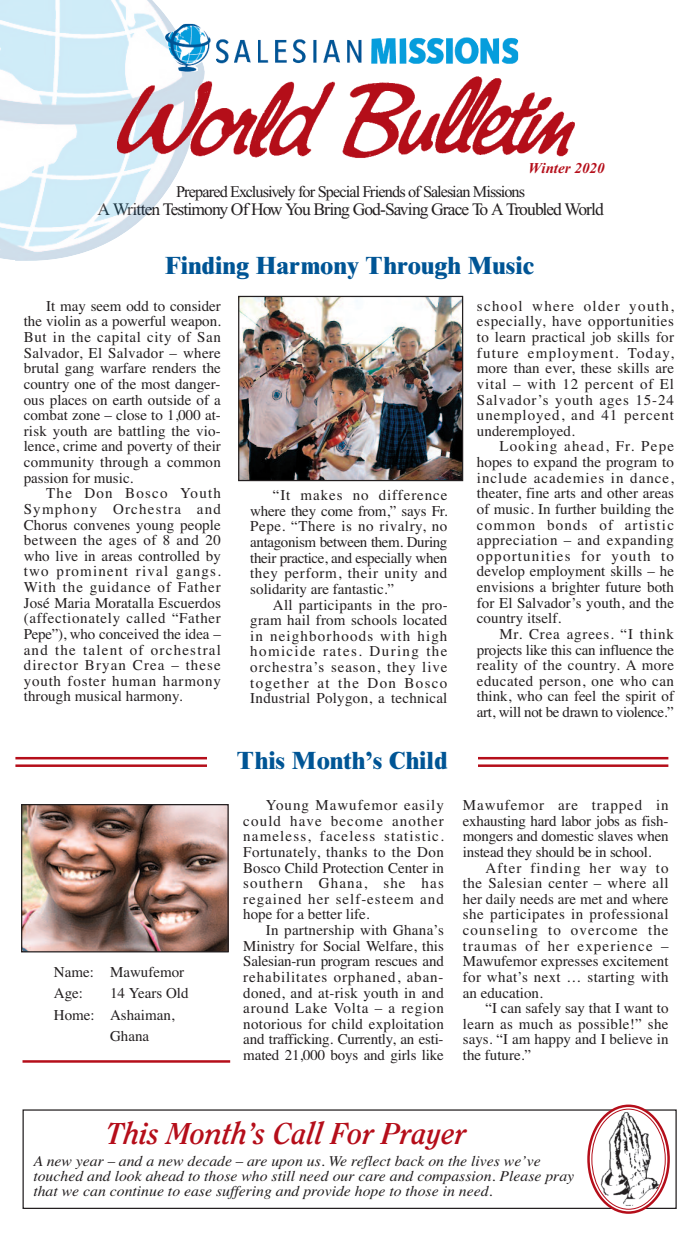
<style>
.page{position:relative;width:698px;height:1260px;background:#fff}
.page>*{position:absolute;margin:0;border:0;box-sizing:border-box;transform-origin:0 0}
.t1{font:italic 700 30px "Clearface";color:#b50e1a}
.t2{font:800 25px "Times New Roman";color:#005595}
.t3{font:17.5px "Times New Roman";letter-spacing:-.05em;color:#231f20}
.t4{font:16.25px "Times New Roman";letter-spacing:-.06em;color:#231f20}
.t5{font:15px/15.6px "Times";letter-spacing:.005em;color:#231f20;text-align:justify}
.t6{font:italic 15px/15px "Times";color:#231f20;scale:1.05 1}
.t7{font:italic 700 15px "Times New Roman";color:#b50e1a}
.s1{font-style:normal}
</style>
<div class="page">
<hr style="left:22px;top:1060px;width:208px;height:3px;background:#b50e1a">
<img style="left:23px;top:806px;width:204px;height:144px">
<div style="left:21px;top:804px;width:208px;height:148px;border:1px solid #231f20"></div>
<div style="left:22px;top:1109px;width:654px;height:100px;border:1px solid #231f20"></div>
<svg style="left:586px;top:1104px;width:85px;height:110px"></svg>
<img style="left:0;top:0;width:193px;height:261px">
<img style="left:165px;top:24px;width:353px;height:43px">
<img style="left:111px;top:67px;width:464px;height:101px">
<hr style="left:15px;top:764px;width:653px;height:3px;background:#b50e1a">
<hr style="left:15px;top:757px;width:653px;height:2px;background:#b50e1a">
<div style="left:207px;top:751px;width:270px;height:43px;background:#fff"></div>
<img style="left:240px;top:298px;width:221px;height:181px">
<div style="left:238px;top:296px;width:225px;height:185px;border:1px solid #231f20"></div>
<p class="t7" style="left:528px;top:163px;width:78px">Winter 2020</p>
<p class="t4" style="left:176px;top:185px;width:351px">Prepared Exclusively for Special Friends of Salesian Missions</p>
<p class="t3" style="left:97px;top:203px;width:507px">A Written Testimony Of How You Bring God-Saving Grace To A Troubled World</p>
<h2 class="t2" style="left:165px;top:251px;width:371px">Finding Harmony Through Music</h2>
<p class="t5" style="left:24px;top:298px;width:199px;text-indent:22px">It may seem odd to consider the violin as a powerful weapon.<br>But in the capital city of San Salvador, El Salvador – where brutal gang warfare renders the country one of the most danger&shy;ous places on earth outside of a combat zone – close to 1,000 at&shy;risk youth are battling the vio&shy;lence, crime and poverty of their community through a common passion for music.</p>
<p class="t5" style="left:24px;top:485px;width:199px;text-indent:23px">The Don Bosco Youth Symphony Orchestra and Chorus convenes young people between the ages of 8 and 20 who live in areas controlled by two prominent rival gangs.<br>With the guidance of Father José Maria Moratalla Escuerdos (affectionately called “Father Pepe”), who conceived the idea – and the talent of orchestral director Bryan Crea – these youth foster human harmony through musical harmony.</p>
<p class="t5" style="left:250px;top:487px;width:199px;text-indent:23px">“It makes no difference where they come from,” says Fr.<br>Pepe. “There is no rivalry, no antagonism between them. During their practice, and especially when they perform, their unity and solidarity are fantastic.”</p>
<p class="t5" style="left:250px;top:597px;width:199px;text-indent:23px">All participants in the pro&shy;gram hail from schools located in neighborhoods with high homicide rates. During the orchestra’s season, they live together at the Don Bosco Industrial Polygon, a technical</p>
<p class="t5" style="left:54px;top:961px;width:132px;line-height:21.2px">Name: Mawufemor<br>Age:</p>
<p class="t5" style="left:110px;top:985px;width:80px">14 Years Old</p>
<p class="t5" style="left:54px;top:1007px;width:122px">Home: Ashaiman,</p>
<p class="t5" style="left:110px;top:1028px;width:41px">Ghana</p>
<h2 class="t2" style="left:237px;top:746px;width:212px">This Month’s Child</h2>
<p class="t5" style="left:243px;top:797px;width:202px;text-indent:23px">Young Mawufemor easily could have become another nameless, faceless statistic.<br>Fortunately, thanks to the Don Bosco Child Protection Center in southern Ghana, she has regained her self-esteem and hope for a better life.</p>
<p class="t5" style="left:243px;top:922px;width:202px;text-indent:22px">In partnership with Ghana’s Ministry for Social Welfare, this Salesian-run program rescues and rehabilitates orphaned, aban&shy;doned, and at-risk youth in and around Lake Volta – a region notorious for child exploitation and trafficking. Currently, an esti&shy;mated 21,000 boys and girls like</p>
<p class="t5" style="left:477px;top:298px;width:198px">school where older youth, especially, have opportunities to learn practical job skills for future employment. Today, more than ever, these skills are vital – with 12 percent of El Salvador’s youth ages 15-24 unemployed, and 41 percent underemployed.</p>
<p class="t5" style="left:477px;top:438px;width:198px;text-indent:23px">Looking ahead, Fr. Pepe hopes to expand the program to include academies in dance, theater, fine arts and other areas of music. In further building the common bonds of artistic appreciation – and expanding opportunities for youth to develop employment skills – he envisions a brighter future both for El Salvador’s youth, and the country itself.</p>
<p class="t5" style="left:477px;top:626px;width:198px;text-indent:23px">Mr. Crea agrees. “I think projects like this can influence the reality of the country. A more educated person, one who can think, who can feel the spirit of art, will not be drawn to violence.”</p>
<p class="t5" style="left:463px;top:797px;width:207px">Mawufemor are trapped in exhausting hard labor jobs as fish&shy;mongers and domestic slaves when instead they should be in school.</p>
<p class="t5" style="left:463px;top:860px;width:207px;text-indent:23px">After finding her way to the Salesian center – where all her daily needs are met and where she participates in professional counseling to overcome the traumas of her experience – Mawufemor expresses excitement for what’s next … starting with an education.</p>
<p class="t5" style="left:463px;top:1000px;width:207px;text-indent:23px">“I can safely say that I want to learn as much as possible!” she says. “I am happy and I believe in the future.”</p>
<h1 class="t1" style="left:106px;top:1121px;width:362px">This Month’s Call For Prayer</h1>
<p class="t6" style="left:33px;top:1154px;width:516px">A new year <span class="s1">–</span> and a new decade <span class="s1">–</span> are upon us. We reflect back on the lives we’ve touched and look ahead to those who still need our care and compassion. Please pray that we can continue to ease suffering and provide hope to those in need.</p>
</div>
